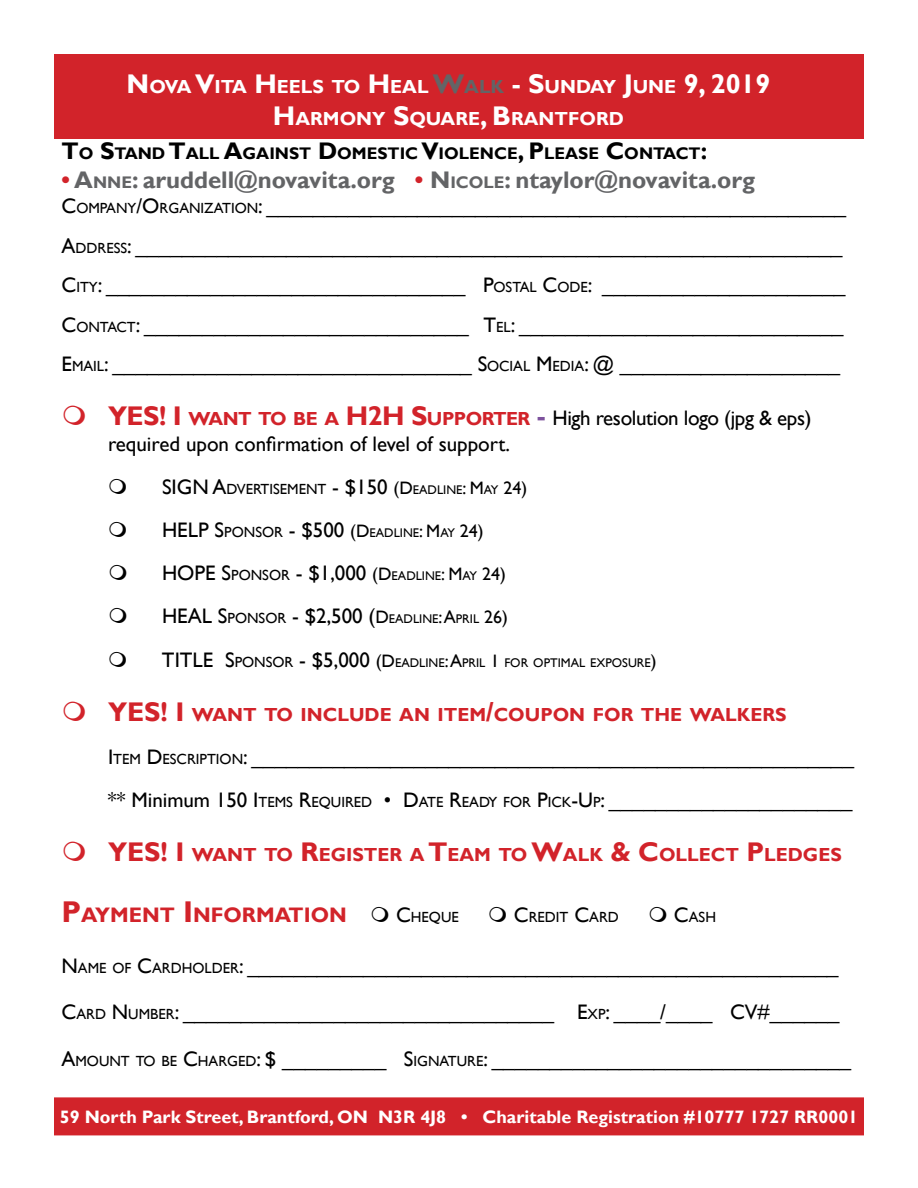
<style>
.page{position:relative;width:918px;height:1188px;background:#fff}
.page>*{position:absolute;margin:0;border:0;box-sizing:border-box;transform-origin:0 0}
.t1{font:700 24px "Gill Sans";color:#636466}
.t2{font:21px/39.6px "Gill Sans";color:#000}
.t3{font:21px/25.2px "Gill Sans";color:#000}
.t4{font:700 21px "Gill Sans";color:#d2232a}
.t5{font:700 18.9px "Gill Sans";color:#d2232a}
.t6{font:700 18.9px/32.4px "Gill Sans";color:#fff;text-align:center}
.t7{font:700 18px "Gill Sans";color:#fff}
.t8{font:700 16.8px "Gill Sans";color:#000}
.t9{font:14.7px "Gill Sans";color:#000}
.t10{font:12.6px "Gill Sans";color:#000}
.s1{font-size:27px}
.s2{font-size:27px;color:#636466}
.s3{color:#636466}
.s4{font-size:24px}
.s5{color:#d2232a}
.s6{font-style:inherit}
.s7{font-size:16.8px}
.s8{font-size:14.7px}
.s9{font-weight:700;font-size:27px;color:#d2232a}
.s10{font-weight:700;font-size:18.9px;color:#d2232a}
.s11{font-weight:700;font-size:27px;color:#7d529d}
.s12{font-size:21px}
.s13{font-size:18px}
.s14{font-size:12.6px}
.s15{font-size:30px}
</style>
<div class="page">
<div style="left:55px;top:1098px;width:808px;height:37px;background:#d2232a"></div>
<div style="left:54px;top:1097px;width:810px;height:38px;border:2px solid #d2232a"></div>
<div style="left:54px;top:54px;width:810px;height:85px;background:#d2232a"></div>
<p class="t6" style="left:127px;top:71px;width:645px"><span class="s1">N</span> OVA <span class="s1">V</span>ITA <span class="s1">H</span> EELS TO <span class="s1">H</span> EAL <span class="s2">W</span><span class="s3">ALK</span> <span class="s1">- S</span>UNDAY <span class="s1">J</span>UNE <span class="s1">9, 2019<br>H</span>ARMONY <span class="s1">S</span>QUARE<span class="s1">, B</span>RANTFORD</p>
<p class="t8" style="left:62px;top:143px;width:647px"><span class="s4">T</span>O <span class="s4">S</span>TAND <span class="s4">T</span>ALL <span class="s4">A</span>GAINST <span class="s4">D</span>OMESTIC <span class="s4">V</span>IOLENCE<span class="s4">, P</span>LEASE <span class="s4">C</span>ONTACT<span class="s4">:</span></p>
<p class="t1" style="left:62px;top:165px;width:695px"><span class="s5">•</span> <span class="s6">A</span><span class="s7">NNE</span><span class="s6">:</span> aruddell@novavita.org <span class="s5">•</span> <span class="s6">N</span> <span class="s7">ICOLE</span><span class="s6">:</span> ntaylor@novavita.org</p>
<p class="t2" style="left:61px;top:187px;width:786px">C<span class="s8">OMPANY</span>/O<span class="s8">RGANIZATION</span>: __________________________________________________ A<span class="s8">DDRESS</span>: _____________________________________________________________ C<span class="s8">ITY</span>: _______________________________ P<span class="s8">OSTAL</span> C<span class="s8">ODE</span>: _____________________ C<span class="s8">ONTACT</span>: ____________________________ T<span class="s8">EL</span>: ____________________________ E<span class="s8">MAIL</span>: _______________________________ S<span class="s8">OCIAL</span> M <span class="s8">EDIA</span>: @ ___________________</p>
<p class="t3" style="left:108px;top:406px;width:705px"><span class="s9">YES! I</span> <span class="s10">WANT TO BE A</span> <span class="s9">H2H S</span><span class="s10">UPPORTER</span> <span class="s11">-</span> High resolution logo (jpg &amp; eps) required upon confirmation of level of support.</p>
<p class="t2" style="left:162px;top:467px;width:13px">SIGN</p>
<p class="t9" style="left:213px;top:480px;width:316px"><span class="s12">A</span>DVERTISEMENT <span class="s12">- $150</span> <span class="s13">(D</span> <span class="s14">EADLINE</span><span class="s13">: M</span><span class="s14">AY</span> <span class="s13">24)</span></p>
<p class="t2" style="left:162px;top:511px;width:27px">HELP</p>
<p class="t10" style="left:215px;top:526px;width:271px"><span class="s12">S</span><span class="s8">PONSOR</span> <span class="s12">- $500</span> <span class="s13">(D</span> EADLINE<span class="s13">: M</span>AY <span class="s13">24)</span></p>
<p class="t2" style="left:162px;top:554px;width:29px">HOPE</p>
<p class="t10" style="left:222px;top:569px;width:286px"><span class="s12">S</span><span class="s8">PONSOR</span> <span class="s12">- $1,000</span> <span class="s13">(D</span> EADLINE<span class="s13">: M</span>AY <span class="s13">24)</span></p>
<p class="t2" style="left:162px;top:597px;width:28px">HEAL</p>
<p class="t10" style="left:218px;top:612px;width:292px"><span class="s12">S</span><span class="s8">PONSOR</span> <span class="s12">- $2,500 (</span><span class="s13">D</span> EADLINE<span class="s13">: A</span>PRIL <span class="s13">26)</span></p>
<p class="t10" style="left:162px;top:655px;width:496px"><span class="s12">TITLE</span> <span class="s12">S</span><span class="s8">PONSOR</span> <span class="s12">- $5,000</span> <span class="s13">(D</span> EADLINE<span class="s13">: A</span>PRIL <span class="s13">1</span> FOR OPTIMAL EXPOSURE<span class="s13">)</span></p>
<p class="t5" style="left:108px;top:703px;width:680px"><span class="s1">YES! I</span> WANT TO INCLUDE AN ITEM<span class="s1">/</span>COUPON FOR THE WALKERS</p>
<p class="t2" style="left:62px;top:737px;width:27px">I</p>
<p class="t3" style="left:108px;top:736px;width:748px;line-height:43.2px"><span class="s8">TEM</span> <span class="s6">D</span> <span class="s8">ESCRIPTION</span>: ____________________________________________________ ** Minimum <span class="s6">150 I</span><span class="s8">TEMS</span> <span class="s6">R</span><span class="s8">EQUIRED</span> <span class="s6">• D</span><span class="s8">ATE</span> <span class="s6">R</span><span class="s8">EADY FOR</span> <span class="s6">P</span><span class="s8">ICK</span><span class="s6">-U</span> <span class="s8">P</span>: _____________________</p>
<p class="t5" style="left:108px;top:843px;width:735px"><span class="s1">YES! I</span> WANT TO <span class="s1">R</span>EGISTER A <span class="s1">T</span>EAM TO <span class="s1">W</span>ALK <span class="s1">&amp; C</span>OLLECT <span class="s1">P</span>LEDGES</p>
<p class="t4" style="left:62px;top:903px;width:287px"><span class="s15">P</span>AYMENT <span class="s15">I</span> NFORMATION</p>
<p class="t9" style="left:396px;top:909px;width:64px"><span class="s12">C</span>HEQUE</p>
<p class="t9" style="left:514px;top:909px;width:107px"><span class="s12">C</span>REDIT <span class="s12">C</span>ARD</p>
<p class="t9" style="left:674px;top:909px;width:41px"><span class="s12">C</span>ASH</p>
<p class="t2" style="left:62px;top:946px;width:779px">N <span class="s8">AME OF</span> C<span class="s8">ARDHOLDER</span>: ___________________________________________________</p>
<p class="t2" style="left:61px;top:993px;width:779px">C<span class="s8">ARD</span> N <span class="s8">UMBER</span>: ________________________________ E<span class="s8">XP</span>: ____/____ CV#______</p>
<p class="t2" style="left:62px;top:1040px;width:791px">A<span class="s8">MOUNT TO BE</span> C<span class="s8">HARGED</span>: $ _________ S<span class="s8">IGNATURE</span>: _______________________________</p>
<p class="t7" style="left:60px;top:1106px;width:800px">59 North Park Street, Brantford, ON N3R 4J8 • Charitable Registration #10777 1727 RR0001</p>
</div>
